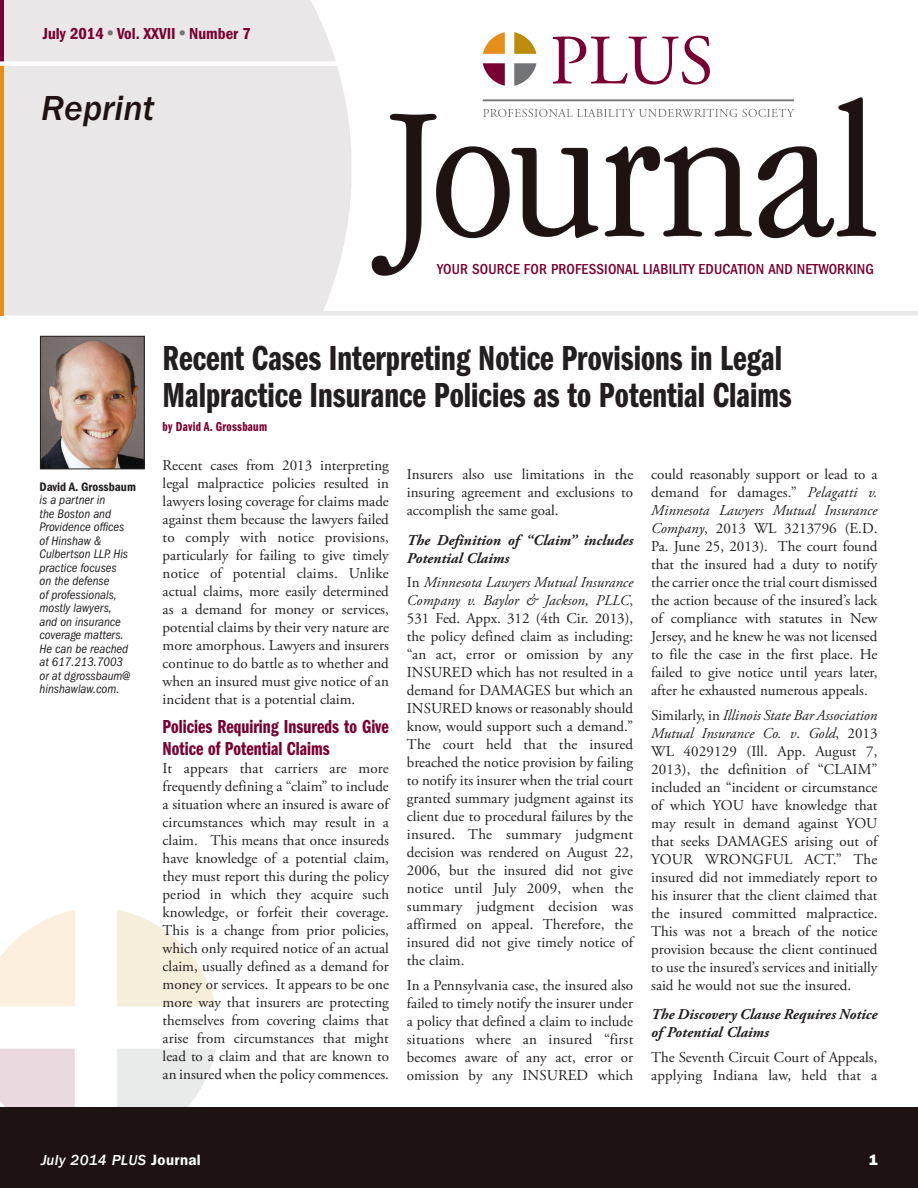
<style>
.page{position:relative;width:918px;height:1188px;background:#fff}
.page>*{position:absolute;margin:0;border:0;box-sizing:border-box;transform-origin:0 0}
.t1{font:300 condensed 187.65px "Garamond Light Condensed S Si";letter-spacing:-.01em;color:#1e1312;scale:1.11 1}
.t2{font:36px/37.5px "ITC Franklin Gothic Std Dm Cp";color:#231f20}
.t3{font:36px "ITC Franklin Gothic Std Med It";color:#1e1312}
.Title_Bold{font:19.5px/22.5px "ITC Franklin Gothic Std Dm Cp";color:#790032}
.t4{font:16.5px "ITC Franklin Gothic Std Dm Cd";color:#790032}
.Title_Bold-2{font:15px/18px "Adobe Garamond Pro";color:#231f20;text-align:justify}
.Title_Bold-3{font:italic 700 15px/18px "Adobe Garamond Pro";color:#231f20}
.t5{font:500 condensed 15px "ITC Franklin Gothic Std";letter-spacing:.01em;color:#790032}
.t6{font:15px "ITC Franklin Gothic Std Med It";letter-spacing:.02em;color:#fff}
.t7{font:15px "ITC Franklin Gothic Std Hvy";color:#fff}
.t8{font:13.5px "ITC Franklin Gothic Std Dm Cp";letter-spacing:.02em;color:#790032}
.t9{font:italic condensed 12.75px/13.5px "ITC Franklin Gothic Std";color:#231f20}
.s1{font-size:191.85px}
.s2{font-family:"ITC Franklin Gothic Std Dm Cd";font-style:normal;font-stretch:normal}
.s3{font-style:italic}
.s4{font-family:"ITC Franklin Gothic Std";font-weight:600}
</style>
<div class="page">
<svg style="left:117px;top:1049px;width:99px;height:58px;background:#ebecec"></svg>
<svg style="left:117px;top:909px;width:99px;height:97px"></svg>
<svg style="left:0;top:910px;width:75px;height:96px"></svg>
<div style="left:0;top:1049px;width:75px;height:58px;background:#ebd9e0"></div>
<hr style="left:0;top:311px;width:918px;height:4px;background:#e9e7e7">
<div style="left:4px;top:0;width:347px;height:311px;background:#e9e7e7"></div>
<svg style="left:552px;top:36px;width:158px;height:49px"></svg>
<svg style="left:371px;top:97px;width:506px;height:179px"></svg>
<svg style="left:514px;top:63px;width:22px;height:23px"></svg>
<svg style="left:514px;top:32px;width:22px;height:22px"></svg>
<svg style="left:483px;top:32px;width:22px;height:22px"></svg>
<svg style="left:483px;top:63px;width:22px;height:23px"></svg>
<hr style="left:0;top:0;width:4px;height:64px;background:#790032">
<hr style="left:0;top:65px;width:4px;height:250px;background:#e58f1a">
<div style="left:0;top:61px;width:351px;height:5px;background:#fff"></div>
<div style="left:0;top:1107px;width:918px;height:81px;background:#1e1312"></div>
<img style="left:42px;top:338px;width:101px;height:129px">
<div style="left:40px;top:336px;width:105px;height:133px;border:1px solid #231f20"></div>
<svg style="left:108px;top:30px;width:5px;height:5px"></svg>
<svg style="left:180px;top:30px;width:5px;height:5px"></svg>
<p class="t4" style="left:43px;top:24px;width:210px">July 2014 Vol. XXVII Number 7</p>
<p class="t3" style="left:41px;top:88px;width:115px">Reprint</p>
<p class="t1" style="left:390px;top:73px;width:442px"><span class="s1">J</span>ourna<span class="s1">l</span></p>
<p class="t5" style="left:437px;top:261px;width:438px">YOUR SOURCE FOR PROFESSIONAL LIABILITY EDUCATION AND NETWORKING</p>
<p class="t9" style="left:40px;top:480px;width:98px"><span class="s2">David A. Grossbaum </span>is a partner in<br>the Boston and<br>Providence offices of Hinshaw &amp;<br>Culbertson LLP. His practice focuses<br>on the defense<br>of professionals, mostly lawyers,<br>and on insurance coverage matters.<br>He can be reached at 617.213.7003<br>or at dgrossbaum@ hinshawlaw.com.</p>
<p class="t2" style="left:163px;top:340px;width:631px">Recent Cases Interpreting Notice Provisions in Legal<br>Malpractice Insurance Policies as to Potential Claims</p>
<p class="t8" style="left:163px;top:419px;width:106px">by David A. Grossbaum</p>
<p class="Title_Bold-2" style="left:163px;top:457px;width:228px">Recent cases from 2013 interpreting legal malpractice policies resulted in lawyers losing coverage for claims made against them because the lawyers failed to comply with notice provisions, particularly for failing to give timely notice of potential claims. Unlike actual claims, more easily determined as a demand for money or services, potential claims by their very nature are more amorphous. Lawyers and insurers continue to do battle as to whether and when an insured must give notice of an incident that is a potential claim.</p>
<p class="Title_Bold" style="left:163px;top:715px;width:228px">Policies Requiring Insureds to Give<br>Notice of Potential Claims</p>
<p class="Title_Bold-2" style="left:163px;top:760px;width:228px">It appears that carriers are more frequently defining a “claim” to include a situation where an insured is aware of circumstances which may result in a claim. This means that once insureds have knowledge of a potential claim, they must report this during the policy period in which they acquire such knowledge, or forfeit their coverage.<br>This is a change from prior policies, which only required notice of an actual claim, usually defined as a demand for money or services. It appears to be one more way that insurers are protecting themselves from covering claims that arise from circumstances that might lead to a claim and that are known to an insured when the policy commences.</p>
<p class="Title_Bold-2" style="left:407px;top:466px;width:228px">Insurers also use limitations in the insuring agreement and exclusions to accomplish the same goal.</p>
<p class="Title_Bold-3" style="left:407px;top:531px;width:228px">The Definition of “Claim” includes<br>Potential Claims</p>
<p class="Title_Bold-2" style="left:407px;top:574px;width:228px">In <span class="s3">Minnesota Lawyers Mutual Insurance Company v. Baylor &amp; Jackson, PLLC</span>, 531 Fed. Appx. 312 (4th Cir. 2013), the policy defined claim as including: “an act, error or omission by any INSURED which has not resulted in a demand for DAMAGES but which an INSURED knows or reasonably should know, would support such a demand.” The court held that the insured breached the notice provision by failing to notify its insurer when the trial court granted summary judgment against its client due to procedural failures by the insured. The summary judgment decision was rendered on August 22, 2006, but the insured did not give notice until July 2009, when the summary judgment decision was affirmed on appeal. Therefore, the insured did not give timely notice of the claim.</p>
<p class="Title_Bold-2" style="left:407px;top:977px;width:228px">In a Pennsylvania case, the insured also failed to timely notify the insurer under a policy that defined a claim to include situations where an insured “first becomes aware of any act, error or omission by any INSURED which</p>
<p class="Title_Bold-2" style="left:651px;top:466px;width:228px">could reasonably support or lead to a demand for damages.” <span class="s3">Pelagatti v.<br>Minnesota Lawyers Mutual Insurance Company</span>, 2013 WL 3213796 (E.D.<br>Pa. June 25, 2013). The court found that the insured had a duty to notify the carrier once the trial court dismissed the action because of the insured’s lack of compliance with statutes in New Jersey, and he knew he was not licensed to file the case in the first place. He failed to give notice until years later, after he exhausted numerous appeals.</p>
<p class="Title_Bold-2" style="left:651px;top:707px;width:228px">Similarly, in <span class="s3">Illinois State Bar Association Mutual Insurance Co. v</span>. <span class="s3">Gold</span>, 2013<br>WL 4029129 (Ill. App. August 7, 2013), the definition of “CLAIM” included an “incident or circumstance of which YOU have knowledge that may result in demand against YOU that seeks DAMAGES arising out of YOUR WRONGFUL ACT.” The insured did not immediately report to his insurer that the client claimed that the insured committed malpractice.<br>This was not a breach of the notice provision because the client continued to use the insured’s services and initially said he would not sue the insured.</p>
<p class="Title_Bold-3" style="left:651px;top:1006px;width:228px">The Discovery Clause Requires Notice of Potential Claims</p>
<p class="Title_Bold-2" style="left:651px;top:1049px;width:228px">The Seventh Circuit Court of Appeals, applying Indiana law, held that a</p>
<p class="t6" style="left:41px;top:1152px;width:161px">July 2014 PLUS <span class="s4">Journal</span></p>
<p class="t7" style="left:869px;top:1151px;width:10px">1</p>
</div>
